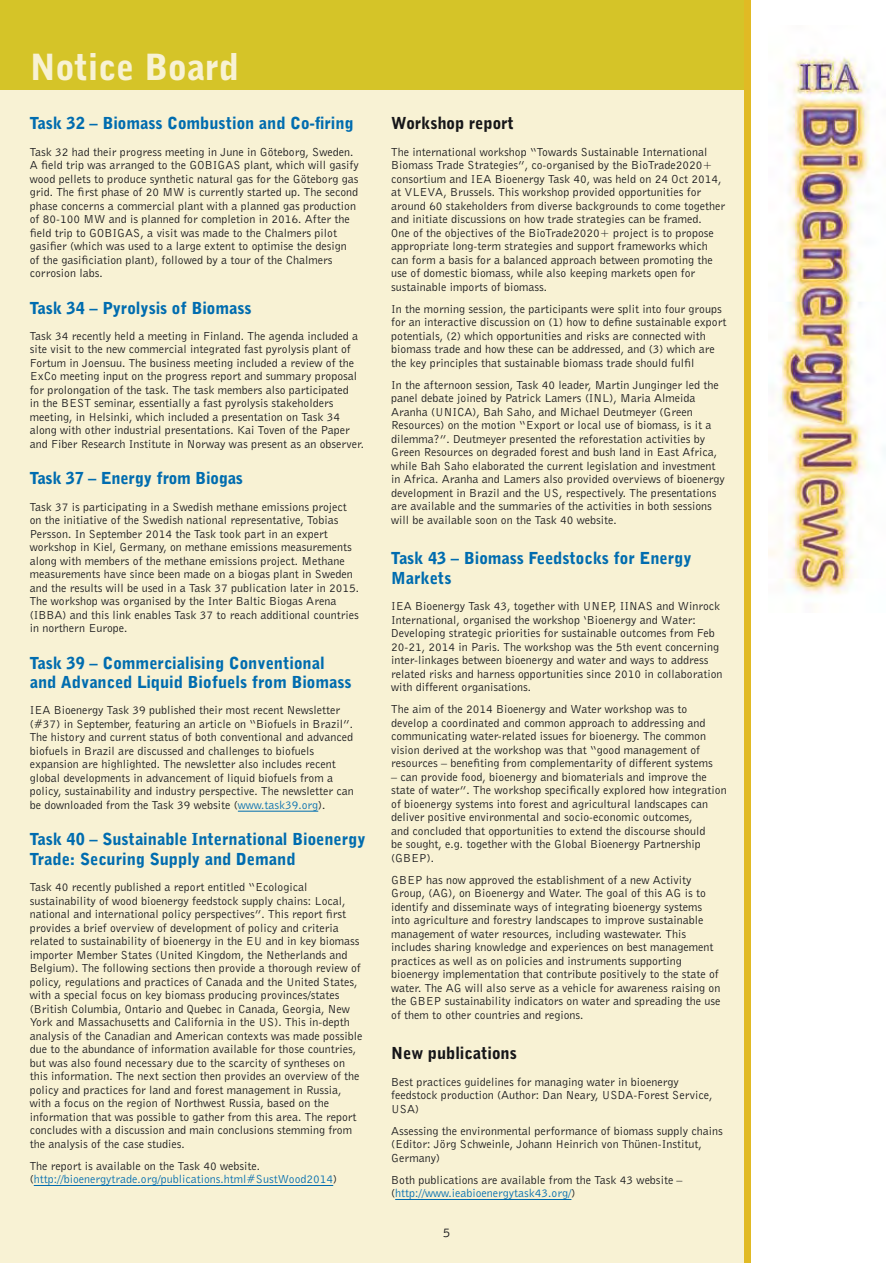
<style>
.page{position:relative;width:893px;height:1263px;background:#fff}
.page>*{position:absolute;margin:0;border:0;box-sizing:border-box;transform-origin:0 0}
.t1{font:900 36px "Bell Gothic BT";color:#f8f2d4}
.t2{font:900 16.5px/19.5px "Bell Gothic BT";color:#006caf}
.t3{font:900 16.5px "Bell Gothic BT";color:#161619}
.t4{font:13.5px "Bell Gothic BT";color:#161619}
.t5{font:12px/13.5px "Bell Gothic BT";color:#161619}
.t6{font:12px/13.5px "Bell Gothic BT";color:#006caf}
.s1{color:#006caf}
.s2{color:#161619}
</style>
<div class="page">
<div style="left:0;top:0;width:744px;height:1263px;background:#f8f2d4"></div>
<div style="left:0;top:0;width:744px;height:89px;background:#d5c428"></div>
<div style="left:744px;top:0;width:6px;height:1263px;background:#e1ba24"></div>
<img style="left:769px;top:54px;width:117px;height:540px">
<hr style="left:238px;top:811px;width:80px;height:1px;background:#006caf">
<hr style="left:34px;top:1185px;width:299px;height:1px;background:#006caf">
<hr style="left:395px;top:1199px;width:176px;height:1px;background:#006caf">
<h1 class="t1" style="left:30px;top:50px;width:211px">Notice Board</h1>
<h2 class="t2" style="left:30px;top:114px;width:325px">Task 32 – Biomass Combustion and Co-firing</h2>
<p class="t5" style="left:30px;top:146px;width:331px">Task 32 had their progress meeting in June in Göteborg, Sweden.<br>A field trip was arranged to the GOBIGAS plant, which will gasify wood pellets to produce synthetic natural gas for the Göteborg gas grid. The first phase of 20 MW is currently started up. The second phase concerns a commercial plant with a planned gas production of 80-100 MW and is planned for completion in 2016. After the field trip to GOBIGAS, a visit was made to the Chalmers pilot gasifier (which was used to a large extent to optimise the design of the gasificiation plant), followed by a tour of the Chalmers corrosion labs.</p>
<h2 class="t2" style="left:30px;top:299px;width:223px">Task 34 – Pyrolysis of Biomass</h2>
<p class="t5" style="left:30px;top:330px;width:336px">Task 34 recently held a meeting in Finland. The agenda included a site visit to the new commercial integrated fast pyrolysis plant of Fortum in Joensuu. The business meeting included a review of the ExCo meeting input on the progress report and summary proposal for prolongation of the task. The task members also participated<br>in the BEST seminar, essentially a fast pyrolysis stakeholders meeting, in Helsinki, which included a presentation on Task 34 along with other industrial presentations. Kai Toven of the Paper and Fiber Research Institute in Norway was present as an observer.</p>
<h2 class="t2" style="left:30px;top:470px;width:215px">Task 37 – Energy from Biogas</h2>
<p class="t5" style="left:30px;top:501px;width:331px">Task 37 is participating in a Swedish methane emissions project on the initiative of the Swedish national representative, Tobias Persson. In September 2014 the Task took part in an expert workshop in Kiel, Germany, on methane emissions measurements along with members of the methane emissions project. Methane measurements have since been made on a biogas plant in Sweden and the results will be used in a Task 37 publication later in 2015.<br>The workshop was organised by the Inter Baltic Biogas Arena (IBBA) and this link enables Task 37 to reach additional countries in northern Europe.</p>
<h2 class="t2" style="left:30px;top:654px;width:323px">Task 39 – Commercialising Conventional and Advanced Liquid Biofuels from Biomass</h2>
<p class="t5" style="left:30px;top:705px;width:325px">IEA Bioenergy Task 39 published their most recent Newsletter (#37) in September, featuring an article on “Biofuels in Brazil”.<br>The history and current status of both conventional and advanced biofuels in Brazil are discussed and challenges to biofuels expansion are highlighted. The newsletter also includes recent global developments in advancement of liquid biofuels from a policy, sustainability and industry perspective. The newsletter can be downloaded from the Task 39 website (<span class="s1">www.task39.org</span>).</p>
<h2 class="t2" style="left:30px;top:831px;width:337px">Task 40 – Sustainable International Bioenergy<br>Trade: Securing Supply and Demand</h2>
<p class="t5" style="left:30px;top:882px;width:334px">Task 40 recently published a report entitled “Ecological sustainability of wood bioenergy feedstock supply chains: Local, national and international policy perspectives”. This report first provides a brief overview of development of policy and criteria related to sustainability of bioenergy in the EU and in key biomass importer Member States (United Kingdom, the Netherlands and Belgium). The following sections then provide a thorough review of policy, regulations and practices of Canada and the United States, with a special focus on key biomass producing provinces/states (British Columbia, Ontario and Quebec in Canada, Georgia, New York and Massachusetts and California in the US). This in-depth analysis of the Canadian and American contexts was made possible due to the abundance of information available for those countries, but was also found necessary due to the scarcity of syntheses on this information. The next section then provides an overview of the policy and practices for land and forest management in Russia, with a focus on the region of Northwest Russia, based on the information that was possible to gather from this area. The report concludes with a discussion and main conclusions stemming from the analysis of the case studies.</p>
<p class="t6" style="left:30px;top:1160px;width:309px"><span class="s2">The report is available on the Task 40 website. (</span>http://bioenergytrade.org/publications.html#SustWood2014<span class="s2">)</span></p>
<h2 class="t3" style="left:391px;top:115px;width:124px">Workshop report</h2>
<p class="t5" style="left:391px;top:146px;width:335px">The international workshop “Towards Sustainable International Biomass Trade Strategies”, co-organised by the BioTrade2020+ consortium and IEA Bioenergy Task 40, was held on 24 Oct 2014, at VLEVA, Brussels. This workshop provided opportunities for around 60 stakeholders from diverse backgrounds to come together and initiate discussions on how trade strategies can be framed.<br>One of the objectives of the BioTrade2020+ project is to propose appropriate long-term strategies and support frameworks which can form a basis for a balanced approach between promoting the use of domestic biomass, while also keeping markets open for sustainable imports of biomass.</p>
<p class="t5" style="left:391px;top:303px;width:337px">In the morning session, the participants were split into four groups for an interactive discussion on (1) how to define sustainable export potentials, (2) which opportunities and risks are connected with biomass trade and how these can be addressed, and (3) which are the key principles that sustainable biomass trade should fulfil</p>
<p class="t5" style="left:391px;top:379px;width:335px">In the afternoon session, Task 40 leader, Martin Junginger led the panel debate joined by Patrick Lamers (INL), Maria Almeida Aranha (UNICA), Bah Saho, and Michael Deutmeyer (Green Resources) on the motion “Export or local use of biomass, is it a dilemma?”. Deutmeyer presented the reforestation activities by Green Resources on degraded forest and bush land in East Africa, while Bah Saho elaborated the current legislation and investment in Africa. Aranha and Lamers also provided overviews of bioenergy development in Brazil and the US, respectively. The presentations are available and the summaries of the activities in both sessions will be available soon on the Task 40 website.</p>
<h2 class="t2" style="left:391px;top:550px;width:302px">Task 43 – Biomass Feedstocks for Energy<br>Markets</h2>
<p class="t5" style="left:391px;top:601px;width:333px">IEA Bioenergy Task 43, together with UNEP, IINAS and Winrock International, organised the workshop ‘Bioenergy and Water:<br>Developing strategic priorities for sustainable outcomes from Feb 20-21, 2014 in Paris. The workshop was the 5th event concerning inter-linkages between bioenergy and water and ways to address related risks and harness opportunities since 2010 in collaboration with different organisations.</p>
<p class="t5" style="left:391px;top:704px;width:323px">The aim of the 2014 Bioenergy and Water workshop was to develop a coordinated and common approach to addressing and communicating water-related issues for bioenergy. The common vision derived at the workshop was that “good management of resources – benefiting from complementarity of different systems</p>
<p class="t5" style="left:391px;top:771px;width:337px">– can provide food, bioenergy and biomaterials and improve the state of water”. The workshop specifically explored how integration of bioenergy systems into forest and agricultural landscapes can deliver positive environmental and socio-economic outcomes,<br>and concluded that opportunities to extend the discourse should<br>be sought, e.g. together with the Global Bioenergy Partnership (GBEP).</p>
<p class="t5" style="left:391px;top:874px;width:331px">GBEP has now approved the establishment of a new Activity Group, (AG), on Bioenergy and Water. The goal of this AG is to identify and disseminate ways of integrating bioenergy systems into agriculture and forestry landscapes to improve sustainable management of water resources, including wastewater. This includes sharing knowledge and experiences on best management practices as well as on policies and instruments supporting bioenergy implementation that contribute positively to the state of water. The AG will also serve as a vehicle for awareness raising on the GBEP sustainability indicators on water and spreading the use of them to other countries and regions.</p>
<h2 class="t3" style="left:391px;top:1045px;width:127px">New publications</h2>
<p class="t5" style="left:391px;top:1076px;width:323px">Best practices guidelines for managing water in bioenergy feedstock production (Author: Dan Neary, USDA-Forest Service,<br>USA)</p>
<p class="t5" style="left:391px;top:1125px;width:333px">Assessing the environmental performance of biomass supply chains (Editor: Jörg Schweinle, Johann Heinrich von Thünen-Institut,<br>Germany)</p>
<p class="t5" style="left:391px;top:1174px;width:293px">Both publications are available from the Task 43 website – (<span class="s1">http://www.ieabioenergytask43.org/</span>)</p>
<p class="t4" style="left:443px;top:1228px;width:9px">5</p>
</div>
